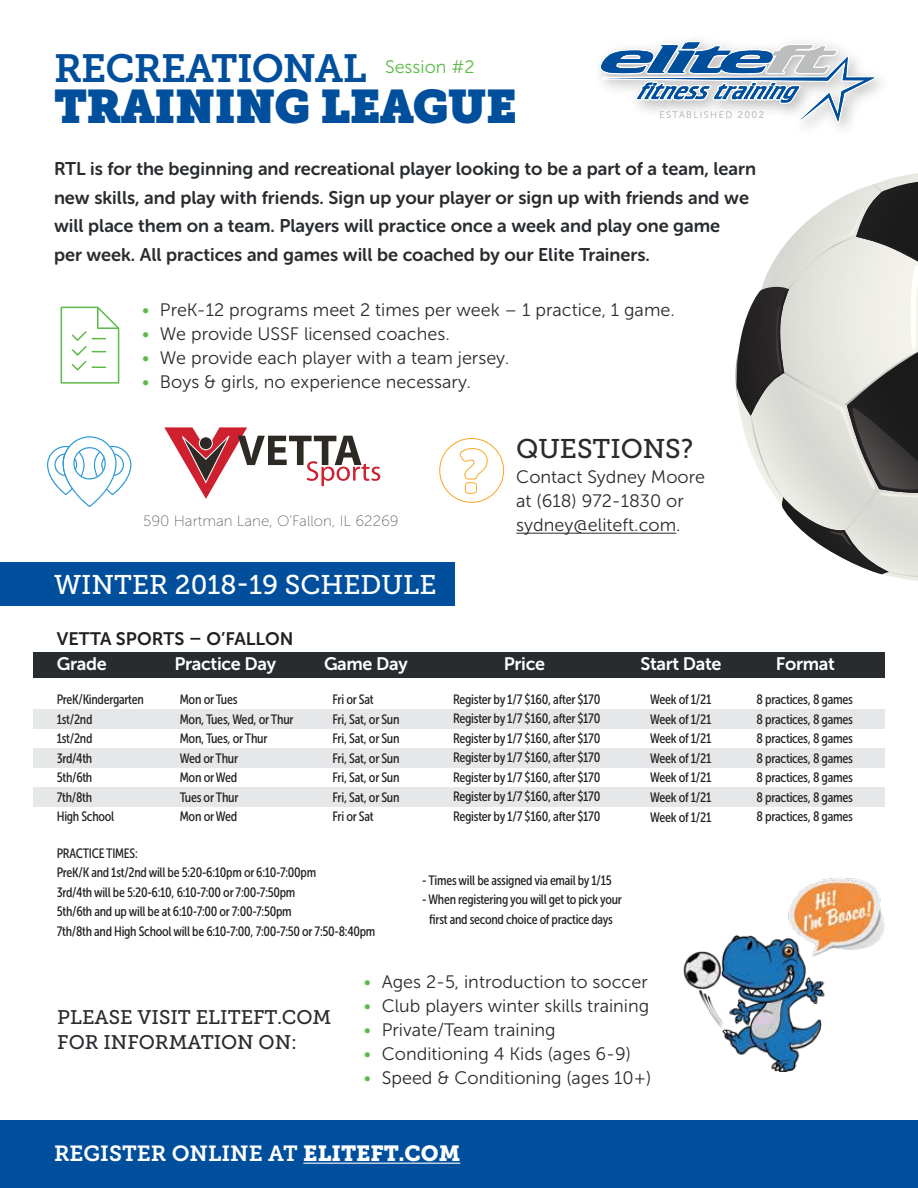
<style>
.page{position:relative;width:918px;height:1188px;background:#fff}
.page>*{position:absolute;margin:0;border:0;box-sizing:border-box;transform-origin:0 0}
.t1{font:46.65px "Museo Slab";letter-spacing:-.02em;color:#004f9d}
.t2{font:39.3px "Museo Slab 700";letter-spacing:-.025em;color:#004f9d}
.t3{font:27px "Museo Slab 500";color:#fff}
.t4{font:27px "Museo Slab 500";color:#292c2f}
.t5{font:21.9px "Museo Slab 700";color:#fff}
.t6{font:19.65px/25.3px "Museo Slab 500";color:#292c2f}
.t7{font:18.3px/28.5px "Museo Sans Rounded 700";color:#292c2f}
.t8{font:18px/24px "Museo Sans 300";color:#292c2f}
.t9{font:18px "Museo Sans 700";letter-spacing:-.02em;color:#fff}
.t10{font:18px "Museo Sans 700";color:#231f20}
.t11{font:18px/24px "Museo Sans 300";color:#5cba47;text-align:justify}
.t12{font:15px "Museo Sans 100";color:#6b6c6f}
.t13{font:13.5px/19.5px "Museo Sans Cond 500";letter-spacing:-.02em;color:#231f20}
.t14{font:9.3px "Museo Sans 300";letter-spacing:.15em;color:#a7a9ac}
.s1{font-family:"Museo Slab 900"}
</style>
<div class="page">
<div style="left:0;top:1120px;width:918px;height:68px;background:#004f9d"></div>
<div style="left:0;top:562px;width:454px;height:44px;background:#004f9d"></div>
<div style="left:33px;top:709px;width:851px;height:20px;background:#e6e7e8"></div>
<div style="left:33px;top:748px;width:851px;height:20px;background:#e6e7e8"></div>
<div style="left:33px;top:787px;width:851px;height:20px;background:#e6e7e8"></div>
<div style="left:33px;top:653px;width:851px;height:25px;background:#292c2f"></div>
<hr style="left:516px;top:533px;width:160px;height:1px;background:#292c2f">
<svg style="left:164px;top:427px;width:216px;height:72px"></svg>
<hr style="left:303px;top:1163px;width:157px;height:1px;background:#fff">
<svg style="left:47px;top:436px;width:84px;height:71px"></svg>
<svg style="left:460px;top:448px;width:28px;height:46px"></svg>
<svg style="left:61px;top:307px;width:58px;height:77px"></svg>
<div style="left:439px;top:438px;width:65px;height:65px;border:1px solid #faa72a;border-radius:50%"></div>
<svg style="left:735px;top:182px;width:183px;height:395px"></svg>
<svg style="left:600px;top:41px;width:276px;height:82px"></svg>
<img style="left:683px;top:878px;width:202px;height:194px">
<h2 class="t2" style="left:54px;top:46px;width:314px">RECREATIONAL</h2>
<h3 class="t11" style="left:385px;top:55px;width:91px">Session #2</h3>
<h1 class="t1" style="left:54px;top:78px;width:465px">TRAINING LEAGUE</h1>
<p class="t14" style="left:659px;top:110px;width:106px">ESTABLISHED 2002</p>
<p class="t7" style="left:54px;top:155px;width:704px">RTL is for the beginning and recreational player looking to be a part of a team, learn new skills, and play with friends. Sign up your player or sign up with friends and we will place them on a team. Players will practice once a week and play one game<br>per week. All practices and games will be coached by our Elite Trainers.</p>
<h3 class="t11" style="left:142px;top:298px;width:9px">• • • •</h3>
<h3 class="t8" style="left:160px;top:298px;width:516px">PreK-12 programs meet 2 times per week – 1 practice, 1 game.<br>We provide USSF licensed coaches.<br>We provide each player with a team jersey.<br>Boys &amp; girls, no experience necessary.</h3>
<p class="t12" style="left:143px;top:512px;width:257px">590 Hartman Lane, O'Fallon, IL 62269</p>
<h3 class="t3" style="left:54px;top:569px;width:384px">WINTER 2018-19 SCHEDULE</h3>
<h3 class="t10" style="left:57px;top:629px;width:238px">VETTA SPORTS – O’FALLON</h3>
<h3 class="t4" style="left:516px;top:434px;width:179px">QUESTIONS?</h3>
<h3 class="t8" style="left:516px;top:465px;width:190px">Contact Sydney Moore at (618) 972-1830 or sydney@eliteft.com.</h3>
<h3 class="t9" style="left:57px;top:654px;width:51px">Grade</h3>
<h3 class="t9" style="left:175px;top:654px;width:103px">Practice Day</h3>
<h3 class="t9" style="left:324px;top:654px;width:85px">Game Day</h3>
<h3 class="t9" style="left:504px;top:654px;width:43px">Price</h3>
<h3 class="t9" style="left:640px;top:654px;width:82px">Start Date</h3>
<h3 class="t9" style="left:776px;top:654px;width:60px">Format</h3>
<p class="t13" style="left:57px;top:690px;width:88px">PreK/Kindergarten<br>1st/2nd<br>1st/2nd<br>3rd/4th<br>5th/6th<br>7th/8th<br>High School</p>
<p class="t13" style="left:180px;top:690px;width:115px">Mon or Tues<br>Mon, Tues, Wed, or Thur<br>Mon, Tues, or Thur<br>Wed or Thur<br>Mon or Wed<br>Tues or Thur<br>Mon or Wed</p>
<p class="t13" style="left:333px;top:690px;width:69px">Fri or Sat<br>Fri, Sat, or Sun<br>Fri, Sat, or Sun<br>Fri, Sat, or Sun<br>Fri, Sat, or Sun<br>Fri, Sat, or Sun<br>Fri or Sat</p>
<p class="t13" style="left:453px;top:690px;width:149px;text-align:justify">Register by 1/7 $160, after $170<br>Register by 1/7 $160, after $170<br>Register by 1/7 $160, after $170<br>Register by 1/7 $160, after $170<br>Register by 1/7 $160, after $170<br>Register by 1/7 $160, after $170<br>Register by 1/7 $160, after $170</p>
<p class="t13" style="left:650px;top:690px;width:63px;text-align:justify">Week of 1/21<br>Week of 1/21<br>Week of 1/21<br>Week of 1/21<br>Week of 1/21<br>Week of 1/21<br>Week of 1/21</p>
<p class="t13" style="left:757px;top:690px;width:98px;text-align:justify">8 practices, 8 games 8 practices, 8 games 8 practices, 8 games 8 practices, 8 games 8 practices, 8 games 8 practices, 8 games 8 practices, 8 games</p>
<p class="t13" style="left:57px;top:844px;width:320px">PRACTICE TIMES:<br>PreK/K and 1st/2nd will be 5:20-6:10pm or 6:10-7:00pm<br>3rd/4th will be 5:20-6:10, 6:10-7:00 or 7:00-7:50pm<br>5th/6th and up will be at 6:10-7:00 or 7:00-7:50pm<br>7th/8th and High School will be 6:10-7:00, 7:00-7:50 or 7:50-8:40pm</p>
<p class="t13" style="left:422px;top:871px;width:191px">- Times will be assigned via email by 1/15</p>
<p class="t13" style="left:422px;top:890px;width:201px;text-align:center">- When registering you will get to pick your first and second choice of practice days</p>
<h3 class="t6" style="left:57px;top:1005px;width:275px">PLEASE VISIT ELITEFT.COM<br>FOR INFORMATION ON:</h3>
<h3 class="t11" style="left:364px;top:970px;width:9px">• • • • •</h3>
<h3 class="t8" style="left:382px;top:970px;width:271px">Ages 2-5, introduction to soccer<br>Club players winter skills training<br>Private/Team training<br>Conditioning 4 Kids (ages 6-9)<br>Speed &amp; Conditioning (ages 10+)</h3>
<h3 class="t5" style="left:54px;top:1141px;width:408px">REGISTER ONLINE AT <span class="s1">ELITEFT.COM</span></h3>
</div>
